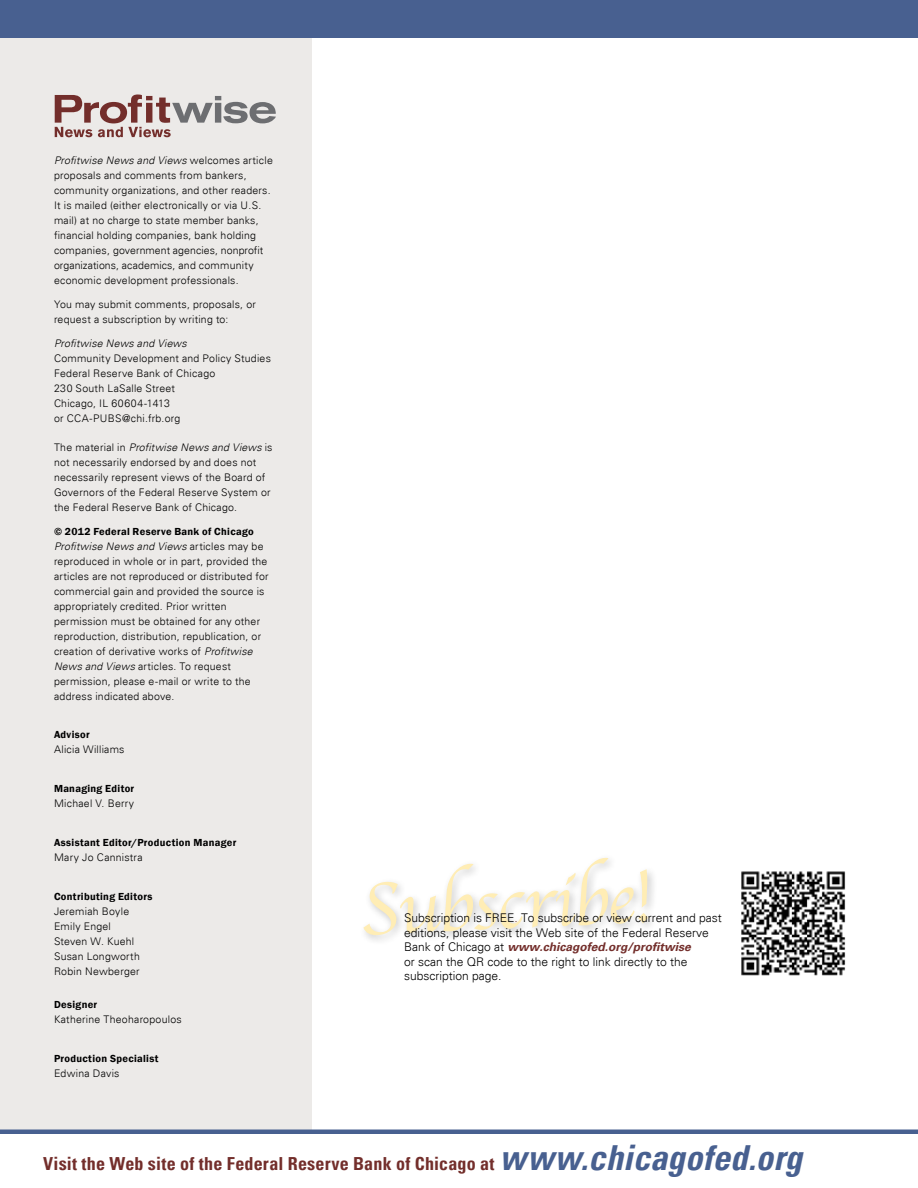
<style>
.page{position:relative;width:918px;height:1188px;background:#fff}
.page>*{position:absolute;margin:0;border:0;box-sizing:border-box;transform-origin:0 0}
.t1{font:700 condensed 18px "Univers";letter-spacing:.01em;color:#732e2b}
.t2{font:300 12px/14.4px "Univers";color:#000}
.t3{font:300 10.5px/15px "Univers";letter-spacing:.025em;color:#000}
.t4{font:600 10.5px "Franklin Gothic";letter-spacing:.03em;color:#000}
.t5{font:italic 300 10.5px "Univers";letter-spacing:.015em;color:#000}
.s1{font-style:italic}
.s2{color:#732e2b}
.s3{font-weight:700;font-style:italic;color:#732e2b}
.s4{font-style:italic;font-size:34.5px;color:#486090}
</style>
<div class="page">
<div style="left:0;top:0;width:312px;height:1132px;background:#eceae8"></div>
<div style="left:0;top:0;width:918px;height:38px;background:#486090"></div>
<hr style="left:0;top:1130px;width:918px;height:4px;background:#486090">
<svg style="left:55px;top:94px;width:221px;height:43px"></svg>
<img style="left:741px;top:871px;width:105px;height:105px">
<div style="left:359px;top:853px;width:300px;height:93px;background:#000;opacity:.75"></div>
<svg style="left:363px;top:858px;width:285px;height:77px"></svg>
<p class="t3" style="left:54px;top:153px;width:220px"><span class="s1">Profitwise News and Views</span> welcomes article proposals and comments from bankers, community organizations, and other readers.<br>It is mailed (either electronically or via U.S. mail) at no charge to state member banks, financial holding companies, bank holding companies, government agencies, nonprofit organizations, academics, and community economic development professionals.</p>
<p class="t3" style="left:54px;top:297px;width:203px">You may submit comments, proposals, or request a subscription by writing to:</p>
<p class="t5" style="left:54px;top:337px;width:134px">Profitwise News and Views</p>
<p class="t3" style="left:54px;top:351px;width:218px">Community Development and Policy Studies<br>Federal Reserve Bank of Chicago<br>230 South LaSalle Street<br>Chicago, IL 60604-1413<br>or CCA-PUBS@chi.frb.org</p>
<p class="t3" style="left:54px;top:440px;width:220px">The material in <span class="s1">Profitwise News and Views</span> is not necessarily endorsed by and does not necessarily represent views of the Board of Governors of the Federal Reserve System or the Federal Reserve Bank of Chicago.</p>
<p class="t4" style="left:54px;top:525px;width:201px">© 2012 Federal Reserve Bank of Chicago</p>
<p class="t3" style="left:54px;top:539px;width:216px"><span class="s1">Profitwise News and Views</span> articles may be reproduced in whole or in part, provided the articles are not reproduced or distributed for commercial gain and provided the source is appropriately credited. Prior written permission must be obtained for any other reproduction, distribution, republication, or creation of derivative works of <span class="s1">Profitwise News and Views</span> articles. To request permission, please e-mail or write to the address indicated above.</p>
<p class="t4" style="left:54px;top:728px;width:37px">Advisor</p>
<p class="t3" style="left:54px;top:742px;width:72px">Alicia Williams</p>
<p class="t4" style="left:54px;top:782px;width:82px">Managing Editor</p>
<p class="t3" style="left:54px;top:796px;width:82px">Michael V. Berry</p>
<p class="t4" style="left:54px;top:836px;width:184px">Assistant Editor/Production Manager</p>
<p class="t3" style="left:54px;top:850px;width:90px">Mary Jo Cannistra</p>
<p class="t4" style="left:54px;top:890px;width:100px">Contributing Editors</p>
<p class="t3" style="left:54px;top:904px;width:87px">Jeremiah Boyle<br>Emily Engel<br>Steven W. Kuehl<br>Susan Longworth<br>Robin Newberger</p>
<p class="t4" style="left:54px;top:998px;width:45px">Designer</p>
<p class="t3" style="left:54px;top:1012px;width:129px">Katherine Theoharopoulos</p>
<p class="t4" style="left:54px;top:1052px;width:106px">Production Specialist</p>
<p class="t3" style="left:54px;top:1066px;width:67px">Edwina Davis</p>
<p class="t2" style="left:404px;top:911px;width:319px">Subscription is FREE<span class="s2">.</span> To subscribe or view current and past editions, please visit the Web site of the Federal Reserve Bank of Chicago at <span class="s3">www.chicagofed.org/profitwise<br></span>or scan the QR code to the right to link directly to the subscription page.</p>
<h1 class="t1" style="left:43px;top:1153px;width:761px">Visit the Web site of the Federal Reserve Bank of Chicago at <span class="s4">www.chicagofed.org</span></h1>
</div>
